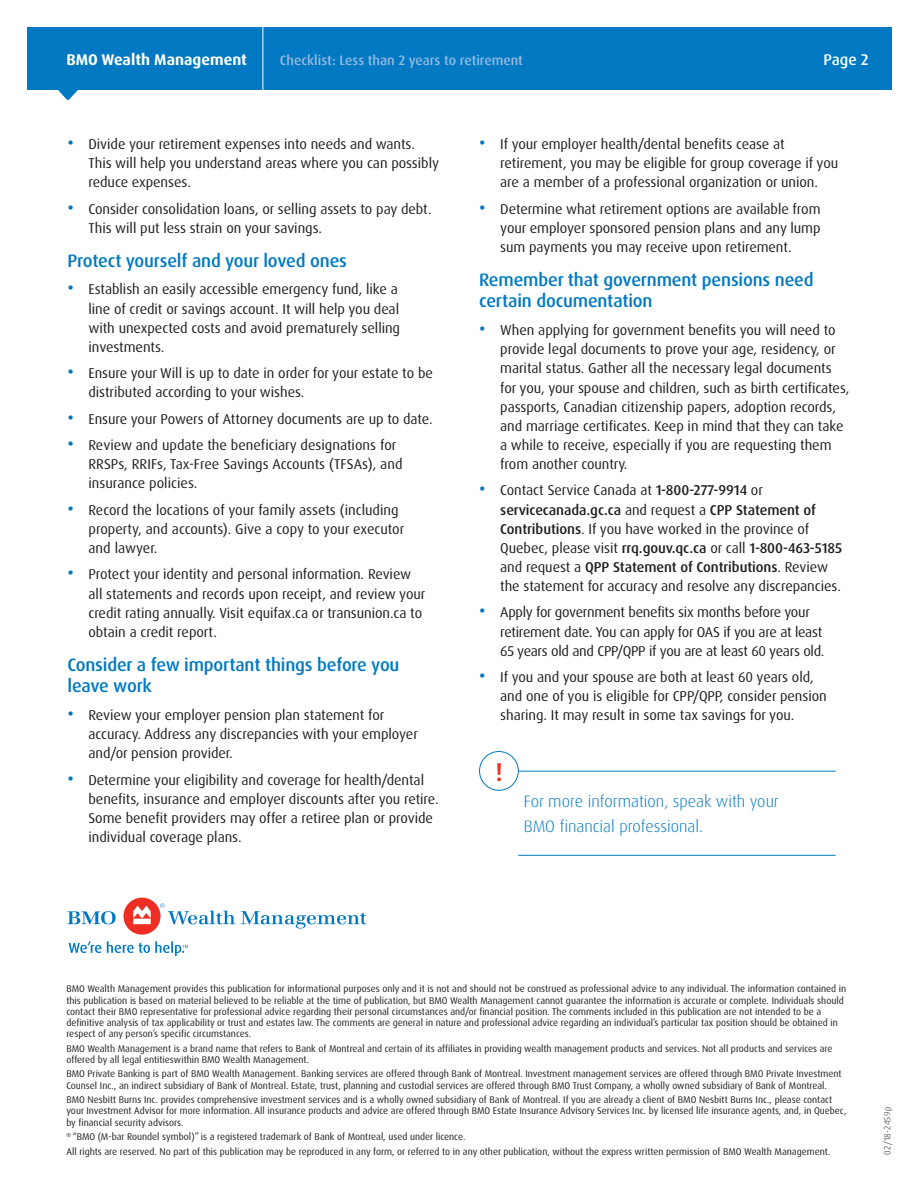
<style>
.page{position:relative;width:918px;height:1188px;background:#fff}
.page>*{position:absolute;margin:0;border:0;box-sizing:border-box;transform-origin:0 0}
.t1{font:500 25.65px "Dax Pro";color:#ee2e22}
.t2{font:500 18px/21.6px "Dax Pro";letter-spacing:-.01em;color:#0079c2}
.t3{font:300 16.5px/24.8px "Dax Pro";color:#0079c2}
.t4{font:700 15.6px "Dax Pro";color:#fff}
.t5{font:500 15.6px "Dax Pro";color:#fff}
.t6{font:14.25px/19px "Dax Pro";letter-spacing:-.005em;color:#231f20}
.t7{font:500 13.65px "Dax Pro";color:#94b9e1}
.t8{font:9.75px/11.2px "Dax Pro";color:#231f20}
.t9{font:300 9px "Dax Pro";letter-spacing:.025em;color:#231f20}
.s1{font-weight:500;font-size:18px;color:#0079c2}
.s2{font-weight:500}
</style>
<div class="page">
<div style="left:27px;top:27px;width:865px;height:62px;background:#0079c2"></div>
<svg style="left:58px;top:89px;width:20px;height:11px"></svg>
<hr style="left:518px;top:771px;width:318px;height:1px;background:#0079c2">
<hr style="left:518px;top:855px;width:318px;height:1px;background:#0079c2">
<hr style="left:262px;top:16px;width:1px;height:81px;background:#fff">
<div style="left:479px;top:751px;width:40px;height:40px;border:1px solid #0079c2;border-radius:50%"></div>
<svg style="left:68px;top:911px;width:48px;height:13px"></svg>
<div style="left:123px;top:898px;width:38px;height:37px;background:#ee2e22;border-radius:50%"></div>
<svg style="left:241px;top:911px;width:126px;height:18px"></svg>
<svg style="left:133px;top:906px;width:18px;height:18px"></svg>
<svg style="left:160px;top:903px;width:75px;height:21px"></svg>
<svg style="left:69px;top:941px;width:119px;height:15px"></svg>
<p class="t4" style="left:66px;top:50px;width:182px">BMO Wealth Management</p>
<p class="t7" style="left:280px;top:52px;width:245px">Checklist: Less than 2 years to retirement</p>
<p class="t5" style="left:823px;top:50px;width:47px">Page 2</p>
<p class="t6" style="left:89px;top:135px;width:352px;text-indent:-21px"><span class="s1">•</span> Divide your retirement expenses into needs and wants.<br>This will help you understand areas where you can possibly reduce expenses.</p>
<p class="t6" style="left:89px;top:199px;width:345px;text-indent:-21px"><span class="s1">•</span> Consider consolidation loans, or selling assets to pay debt.<br>This will put less strain on your savings.</p>
<h2 class="t2" style="left:67px;top:250px;width:281px">Protect yourself and your loved ones</h2>
<p class="t6" style="left:89px;top:280px;width:313px;text-indent:-21px"><span class="s1">•</span> Establish an easily accessible emergency fund, like a line of credit or savings account. It will help you deal with unexpected costs and avoid prematurely selling investments.</p>
<p class="t6" style="left:89px;top:364px;width:346px;text-indent:-21px"><span class="s1">•</span> Ensure your Will is up to date in order for your estate to be distributed according to your wishes.</p>
<p class="t6" style="left:67px;top:409px;width:367px"><span class="s1">•</span> Ensure your Powers of Attorney documents are up to date.</p>
<p class="t6" style="left:89px;top:436px;width:316px;text-indent:-21px"><span class="s1">•</span> Review and update the beneficiary designations for<br>RRSPs, RRIFs, Tax-Free Savings Accounts (TFSAs), and insurance policies.</p>
<p class="t6" style="left:89px;top:500px;width:317px;text-indent:-21px"><span class="s1">•</span> Record the locations of your family assets (including property, and accounts). Give a copy to your executor and lawyer.</p>
<p class="t6" style="left:89px;top:565px;width:338px;text-indent:-21px"><span class="s1">•</span> Protect your identity and personal information. Review all statements and records upon receipt, and review your credit rating annually. Visit equifax.ca or transunion.ca to obtain a credit report.</p>
<h2 class="t2" style="left:67px;top:654px;width:334px">Consider a few important things before you leave work</h2>
<p class="t6" style="left:89px;top:705px;width:331px;text-indent:-21px"><span class="s1">•</span> Review your employer pension plan statement for accuracy. Address any discrepancies with your employer and/or pension provider.</p>
<p class="t6" style="left:89px;top:770px;width:352px;text-indent:-21px"><span class="s1">•</span> Determine your eligibility and coverage for health/dental benefits, insurance and employer discounts after you retire.<br>Some benefit providers may offer a retiree plan or provide individual coverage plans.</p>
<p class="t6" style="left:500px;top:135px;width:340px;text-indent:-21px"><span class="s1">•</span> If your employer health/dental benefits cease at retirement, you may be eligible for group coverage if you are a member of a professional organization or union.</p>
<p class="t6" style="left:500px;top:199px;width:322px;text-align:justify;text-indent:-21px"><span class="s1">•</span> Determine what retirement options are available from your employer sponsored pension plans and any lump sum payments you may receive upon retirement.</p>
<h2 class="t2" style="left:479px;top:269px;width:336px">Remember that government pensions need certain documentation</h2>
<p class="t6" style="left:500px;top:321px;width:351px;text-indent:-21px"><span class="s1">•</span> When applying for government benefits you will need to provide legal documents to prove your age, residency, or marital status. Gather all the necessary legal documents for you, your spouse and children, such as birth certificates, passports, Canadian citizenship papers, adoption records, and marriage certificates. Keep in mind that they can take a while to receive, especially if you are requesting them from another country.</p>
<p class="t6" style="left:500px;top:481px;width:344px;text-indent:-21px"><span class="s1">•</span> Contact Service Canada at <span class="s2">1-800-277-9914</span> or <span class="s2">servicecanada.gc.ca</span> and request a <span class="s2">CPP Statement of Contributions</span>. If you have worked in the province of Quebec, please visit <span class="s2">rrq.gouv.qc.ca</span> or call <span class="s2">1-800-463-5185 </span>and request a <span class="s2">QPP Statement of Contributions</span>. Review the statement for accuracy and resolve any discrepancies.</p>
<p class="t6" style="left:500px;top:603px;width:326px;text-indent:-21px"><span class="s1">•</span> Apply for government benefits six months before your retirement date. You can apply for OAS if you are at least<br>65 years old and CPP/QPP if you are at least 60 years old.</p>
<p class="t6" style="left:500px;top:668px;width:328px;text-indent:-21px"><span class="s1">•</span> If you and your spouse are both at least 60 years old, and one of you is eligible for CPP/QPP, consider pension sharing. It may result in some tax savings for you.</p>
<h1 class="t1" style="left:495px;top:756px;width:9px">!</h1>
<p class="t3" style="left:524px;top:789px;width:257px">For more information, speak with your<br>BMO financial professional.</p>
<p class="t8" style="left:66px;top:983px;width:781px">BMO Wealth Management provides this publication for informational purposes only and it is not and should not be construed as professional advice to any individual. The information contained in this publication is based on material believed to be reliable at the time of publication, but BMO Wealth Management cannot guarantee the information is accurate or complete. Individuals should contact their BMO representative for professional advice regarding their personal circumstances and/or financial position. The comments included in this publication are not intended to be a definitive analysis of tax applicability or trust and estates law. The comments are general in nature and professional advice regarding an individual’s particular tax position should be obtained in respect of any person’s specific circumstances.</p>
<p class="t8" style="left:66px;top:1043px;width:768px">BMO Wealth Management is a brand name that refers to Bank of Montreal and certain of its affiliates in providing wealth management products and services. Not all products and services are offered by all legal entitieswithin BMO Wealth Management.</p>
<p class="t8" style="left:66px;top:1069px;width:777px">BMO Private Banking is part of BMO Wealth Management. Banking services are offered through Bank of Montreal. Investment management services are offered through BMO Private Investment<br>Counsel Inc., an indirect subsidiary of Bank of Montreal. Estate, trust, planning and custodial services are offered through BMO Trust Company, a wholly owned subsidiary of Bank of Montreal.</p>
<p class="t8" style="left:66px;top:1094px;width:782px">BMO Nesbitt Burns Inc. provides comprehensive investment services and is a wholly owned subsidiary of Bank of Montreal. If you are already a client of BMO Nesbitt Burns Inc., please contact your Investment Advisor for more information. All insurance products and advice are offered through BMO Estate Insurance Advisory Services Inc. by licensed life insurance agents, and, in Quebec, by financial security advisors.</p>
<p class="t8" style="left:66px;top:1131px;width:400px"><sup>®</sup> “BMO (M-bar Roundel symbol)” is a registered trademark of Bank of Montreal, used under licence.</p>
<p class="t8" style="left:66px;top:1146px;width:766px">All rights are reserved. No part of this publication may be reproduced in any form, or referred to in any other publication, without the express written permission of BMO Wealth Management.</p>
<p class="t9" style="left:882px;top:1155px;width:49px;rotate:-90deg">02/18-2459p</p>
</div>
